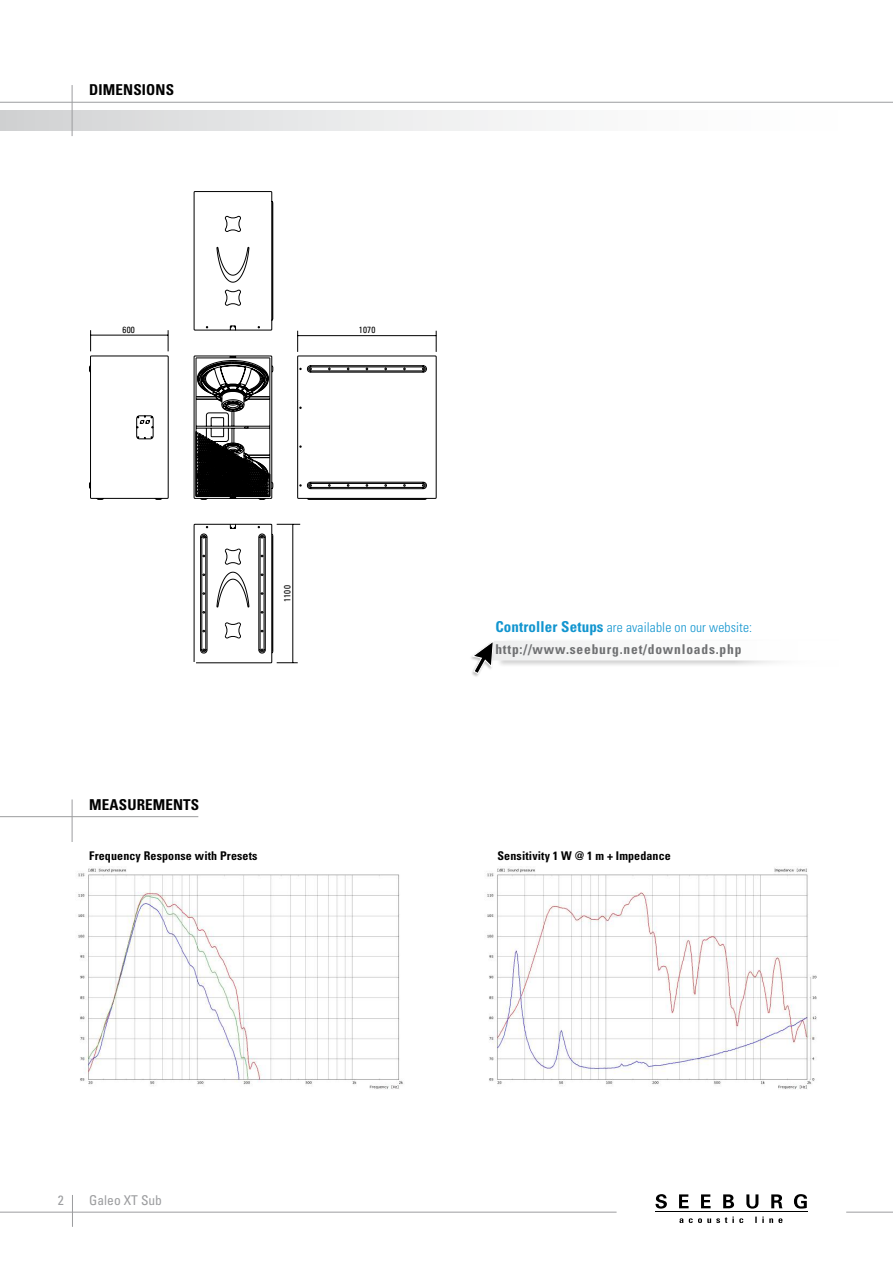
<style>
.page{position:relative;width:893px;height:1263px;background:#fff}
.page>*{position:absolute;margin:0;border:0;box-sizing:border-box;transform-origin:0 0}
.t1{font:700 condensed 15px "Univers";letter-spacing:.01em;color:#000}
.t2{font:700 condensed 13.5px/21.9px "Univers";letter-spacing:.06em;color:#6f7072}
.t3{font:condensed 13.5px "Univers";color:#9c9d9f}
.t4{font:700 condensed 12px "Univers";letter-spacing:.01em;color:#000}
.t5{font:condensed 9px "Univers";letter-spacing:.02em;color:#000}
.s1{font-size:15px;color:#1295cf}
.s2{font-weight:300;color:#1295cf}
</style>
<div class="page">
<div style="left:0;top:111px;width:893px;height:19px;background:linear-gradient(to right,#d5d6d7,#fff)"></div>
<hr style="left:0;top:102px;width:893px;height:1px;background:#9c9d9f">
<hr style="left:72px;top:85px;width:1px;height:51px;background:#9c9d9f">
<hr style="left:0;top:1212px;width:617px;height:1px;background:#9c9d9f">
<hr style="left:846px;top:1212px;width:47px;height:1px;background:#9c9d9f">
<hr style="left:655px;top:1211px;width:152px;height:1px;background:#000">
<svg style="left:679px;top:1216px;width:103px;height:7px"></svg>
<svg style="left:655px;top:1194px;width:12px;height:14px"></svg>
<svg style="left:679px;top:1194px;width:10px;height:14px"></svg>
<svg style="left:701px;top:1194px;width:10px;height:14px"></svg>
<svg style="left:723px;top:1194px;width:11px;height:14px"></svg>
<svg style="left:746px;top:1194px;width:12px;height:14px"></svg>
<svg style="left:771px;top:1194px;width:11px;height:14px"></svg>
<svg style="left:794px;top:1194px;width:13px;height:14px"></svg>
<hr style="left:72px;top:1195px;width:1px;height:32px;background:#9c9d9f">
<svg style="left:90px;top:330px;width:1px;height:21px"></svg>
<svg style="left:168px;top:330px;width:1px;height:21px"></svg>
<hr style="left:91px;top:335px;width:77px;height:1px;background:#000">
<svg style="left:277px;top:662px;width:21px;height:1px"></svg>
<hr style="left:293px;top:524px;width:1px;height:139px;background:#000">
<svg style="left:194px;top:191px;width:243px;height:463px"></svg>
<svg style="left:89px;top:356px;width:184px;height:307px"></svg>
<svg style="left:194px;top:356px;width:79px;height:144px"></svg>
<hr style="left:0;top:816px;width:198px;height:1px;background:#9c9d9f">
<hr style="left:72px;top:799px;width:1px;height:43px;background:#9c9d9f">
<div style="left:469px;top:640px;width:26px;height:38px;background:#000;opacity:.25"></div>
<svg style="left:472px;top:640px;width:261px;height:34px"></svg>
<img style="left:78px;top:868px;width:325px;height:221px">
<img style="left:487px;top:868px;width:330px;height:221px">
<p class="t1" style="left:89px;top:81px;width:86px">DIMENSIONS</p>
<p class="t5" style="left:123px;top:324px;width:14px">600</p>
<p class="t5" style="left:359px;top:324px;width:18px">1070</p>
<p class="t1" style="left:89px;top:795px;width:23px">Measurements</p>
<p class="t5" style="left:281px;top:602px;width:18px;rotate:-90deg">1100</p>
<p class="t2" style="left:495px;top:616px;width:258px"><span class="s1">Controller Setups</span> <span class="s2">are available on our website: </span>http://www.seeburg.net/downloads.php</p>
<p class="t4" style="left:89px;top:848px;width:170px">Frequency Response with Presets</p>
<p class="t4" style="left:497px;top:848px;width:175px">Sensitivity 1 W @ 1 m + Impedance</p>
<p class="t3" style="left:58px;top:1191px;width:7px">2</p>
<p class="t3" style="left:89px;top:1191px;width:74px">Galeo XT Sub</p>
</div>
